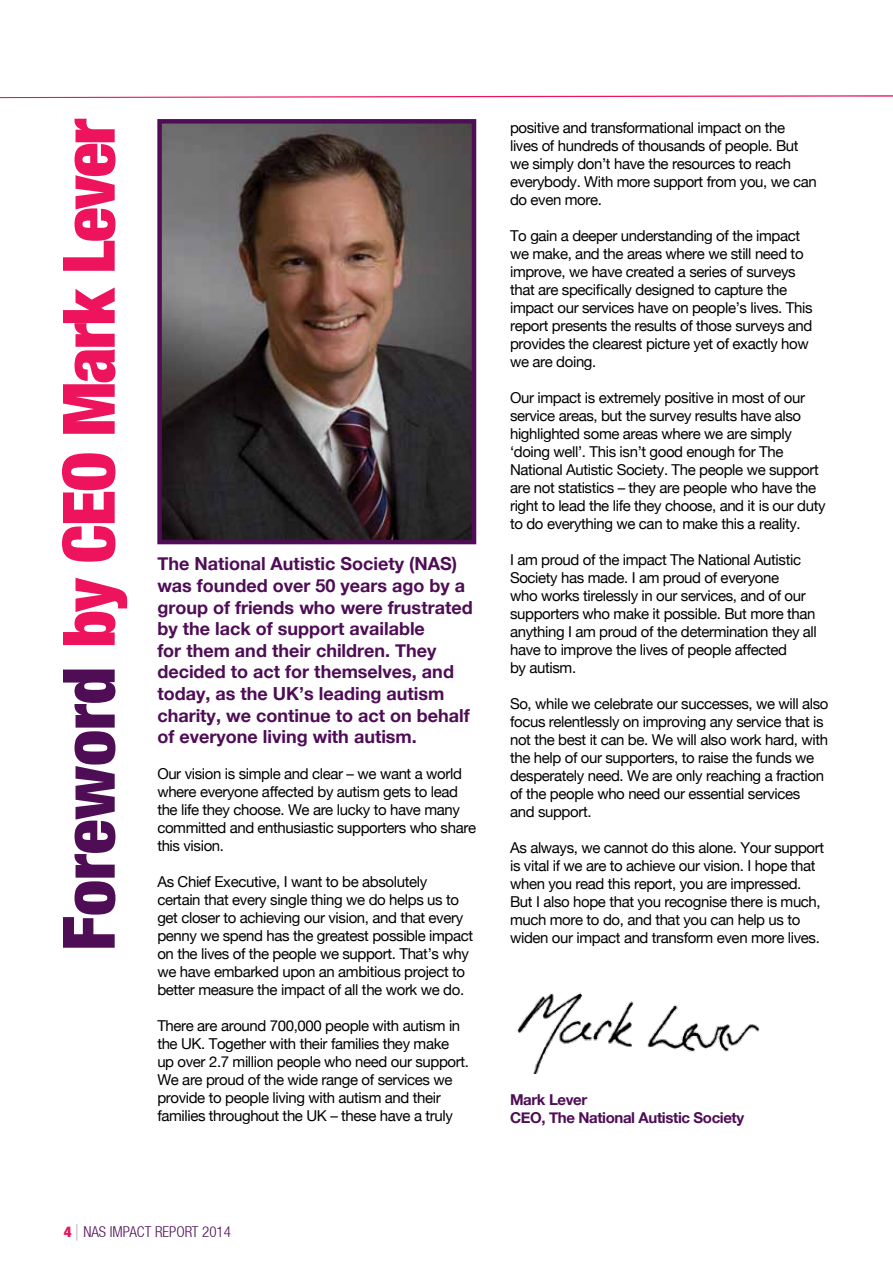
<style>
.page{position:relative;width:893px;height:1263px;background:#fff}
.page>*{position:absolute;margin:0;border:0;box-sizing:border-box;transform-origin:0 0}
.t1{font:900 condensed 72.3px "Helvetica Neue";letter-spacing:-.025em;color:#ed135d}
.t2{font:700 18px/21.6px "Helvetica Neue";color:#4f0d56}
.t3{font:15px/18px "Helvetica Neue";letter-spacing:-.025em;color:#000}
.t4{font:700 15px/18px "Helvetica Neue";letter-spacing:-.025em;color:#4f0d56}
.t5{font:300 condensed 15px "Helvetica Neue LT";color:#4f0d56}
.s1{color:#4f0d56}
.s2{font-family:"Helvetica Neue";font-weight:900;color:#ed135d}
.s3{font-family:"Helvetica Neue";font-stretch:normal;font-size:16.5px;color:#bbb0a6}
</style>
<div class="page">
<svg style="left:0;top:95px;width:893px;height:3px"></svg>
<img style="left:517px;top:992px;width:243px;height:82px">
<img style="left:162px;top:124px;width:309px;height:415px">
<div style="left:157px;top:119px;width:319px;height:425px;border:4px solid #4f0d56"></div>
<h1 class="t1" style="left:44px;top:951px;width:834px;rotate:-90deg"><span class="s1">Foreword</span> by CEO Mark Lever</h1>
<p class="t2" style="left:157px;top:553px;width:317px">The National Autistic Society (NAS) was founded over 50 years ago by a group of friends who were frustrated by the lack of support available<br>for them and their children. They decided to act for themselves, and today, as the UK’s leading autism charity, we continue to act on behalf of everyone living with autism.</p>
<p class="t3" style="left:157px;top:765px;width:320px">Our vision is simple and clear – we want a world where everyone affected by autism gets to lead the life they choose. We are lucky to have many committed and enthusiastic supporters who share this vision.</p>
<p class="t3" style="left:157px;top:873px;width:317px">As Chief Executive, I want to be absolutely certain that every single thing we do helps us to get closer to achieving our vision, and that every penny we spend has the greatest possible impact on the lives of the people we support. That’s why we have embarked upon an ambitious project to better measure the impact of all the work we do.</p>
<p class="t3" style="left:157px;top:1017px;width:313px">There are around 700,000 people with autism in the UK. Together with their families they make up over 2.7 million people who need our support.<br>We are proud of the wide range of services we provide to people living with autism and their families throughout the UK – these have a truly</p>
<p class="t3" style="left:510px;top:119px;width:308px">positive and transformational impact on the lives of hundreds of thousands of people. But we simply don’t have the resources to reach everybody. With more support from you, we can do even more.</p>
<p class="t3" style="left:510px;top:227px;width:304px">To gain a deeper understanding of the impact we make, and the areas where we still need to improve, we have created a series of surveys that are specifically designed to capture the impact our services have on people’s lives. This report presents the results of those surveys and provides the clearest picture yet of exactly how we are doing.</p>
<p class="t3" style="left:510px;top:389px;width:317px">Our impact is extremely positive in most of our service areas, but the survey results have also highlighted some areas where we are simply ‘doing well’. This isn’t good enough for The National Autistic Society. The people we support are not statistics – they are people who have the right to lead the life they choose, and it is our duty to do everything we can to make this a reality.</p>
<p class="t3" style="left:510px;top:551px;width:308px">I am proud of the impact The National Autistic Society has made. I am proud of everyone<br>who works tirelessly in our services, and of our supporters who make it possible. But more than anything I am proud of the determination they all have to improve the lives of people affected<br>by autism.</p>
<p class="t3" style="left:510px;top:695px;width:320px">So, while we celebrate our successes, we will also focus relentlessly on improving any service that is not the best it can be. We will also work hard, with the help of our supporters, to raise the funds we desperately need. We are only reaching a fraction of the people who need our essential services<br>and support.</p>
<p class="t3" style="left:510px;top:839px;width:316px">As always, we cannot do this alone. Your support is vital if we are to achieve our vision. I hope that when you read this report, you are impressed.<br>But I also hope that you recognise there is much, much more to do, and that you can help us to widen our impact and transform even more lives.</p>
<p class="t4" style="left:510px;top:1091px;width:236px">Mark Lever<br>CEO, The National Autistic Society</p>
<p class="t5" style="left:64px;top:1222px;width:169px"><span class="s2">4</span> <span class="s3">|</span> NAS IMPACT REPORT 2014</p>
</div>
